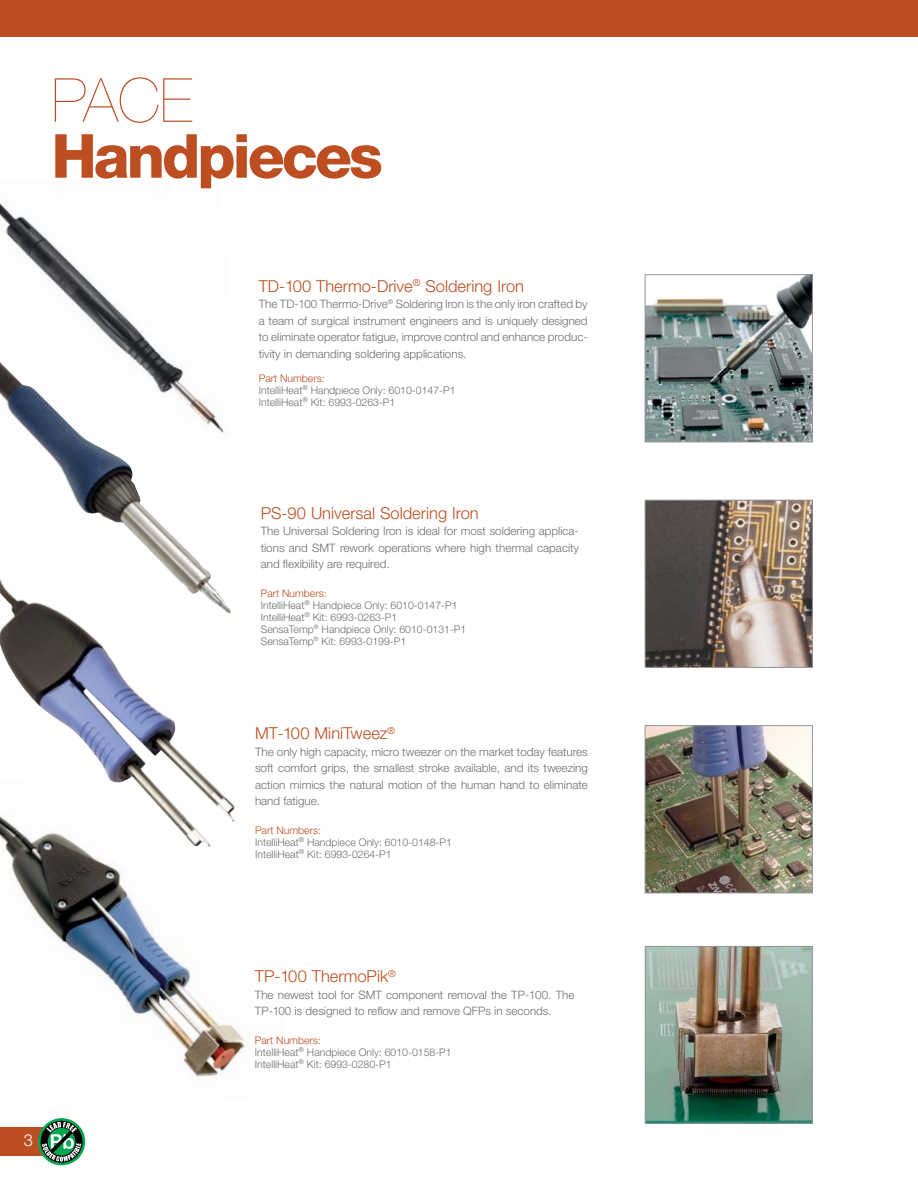
<style>
.page{position:relative;width:918px;height:1188px;background:#fff}
.page>*{position:absolute;margin:0;border:0;box-sizing:border-box;transform-origin:0 0}
.t1{font:800 60.9px "Helvetica Neue";letter-spacing:-.05em;color:#bc4e21}
.t2{font:200 60.9px "Helvetica Neue";color:#bc4e21}
.t3{font:300 16.5px "Helvetica Neue";color:#bc4e21}
.t4{font:300 16.5px "Helvetica Neue";color:#fff}
.t5{font:300 11.7px/16.5px "Helvetica Neue";color:#6d6e71;text-align:justify}
.t6{font:300 10.5px/12px "Helvetica Neue";color:#6d6e71}
.s1{color:#bc4e21}
</style>
<div class="page">
<div style="left:0;top:0;width:918px;height:36px;background:#bc4e21"></div>
<div style="left:0;top:1127px;width:44px;height:29px;background:#bc4e21"></div>
<svg style="left:38px;top:1118px;width:47px;height:47px"></svg>
<div style="left:41px;top:1121px;width:42px;height:42px;border:7px solid #000;border-radius:50%"></div>
<svg style="left:42px;top:1122px;width:39px;height:40px"></svg>
<img style="left:0;top:203px;width:168px;height:159px">
<img style="left:5px;top:847px;width:240px;height:230px">
<img style="left:0;top:614px;width:235px;height:233px">
<img style="left:647px;top:276px;width:164px;height:164px">
<div style="left:645px;top:274px;width:168px;height:168px;border:1px solid #939598"></div>
<img style="left:647px;top:502px;width:164px;height:164px">
<div style="left:645px;top:500px;width:168px;height:168px;border:1px solid #939598"></div>
<img style="left:647px;top:727px;width:164px;height:164px">
<div style="left:645px;top:725px;width:168px;height:168px;border:1px solid #939598"></div>
<img style="left:647px;top:948px;width:164px;height:174px">
<div style="left:645px;top:946px;width:168px;height:178px;border:1px solid #939598"></div>
<img style="left:0;top:362px;width:231px;height:252px">
<h1 class="t2" style="left:52px;top:65px;width:143px">PACE</h1>
<h1 class="t1" style="left:52px;top:120px;width:333px">Handpieces</h1>
<h2 class="t3" style="left:259px;top:276px;width:267px">TD-100 Thermo-Drive<sup>®</sup> Soldering Iron</h2>
<p class="t5" style="left:259px;top:296px;width:330px">The TD-100 Thermo-Drive<sup>®</sup> Soldering Iron is the only iron crafted by a team of surgical instrument engineers and is uniquely designed to eliminate operator fatigue, improve control and enhance produc&shy;tivity in demanding soldering applications.</p>
<p class="t6" style="left:259px;top:372px;width:198px"><span class="s1">Part Numbers:<br></span>IntelliHeat<sup>®</sup> Handpiece Only: 6010-0147-P1<br>IntelliHeat<sup>®</sup> Kit: 6993-0263-P1</p>
<h2 class="t3" style="left:261px;top:503px;width:220px">PS-90 Universal Soldering Iron</h2>
<p class="t5" style="left:261px;top:523px;width:320px">The Universal Soldering Iron is ideal for most soldering applica&shy;tions and SMT rework operations where high thermal capacity and flexibility are required.</p>
<p class="t6" style="left:261px;top:587px;width:207px"><span class="s1">Part Numbers:<br></span>IntelliHeat<sup>®</sup> Handpiece Only: 6010-0147-P1<br>IntelliHeat<sup>®</sup> Kit: 6993-0263-P1<br>SensaTemp<sup>®</sup> Handpiece Only: 6010-0131-P1<br>SensaTemp<sup>®</sup> Kit: 6993-0199-P1</p>
<h2 class="t3" style="left:255px;top:723px;width:142px">MT-100 MiniTweez<sup>®</sup></h2>
<p class="t5" style="left:255px;top:743px;width:334px">The only high capacity, micro tweezer on the market today features soft comfort grips, the smallest stroke available, and its tweezing action mimics the natural motion of the human hand to eliminate hand fatigue.</p>
<p class="t6" style="left:255px;top:824px;width:198px"><span class="s1">Part Numbers:<br></span>IntelliHeat<sup>®</sup> Handpiece Only: 6010-0148-P1<br>IntelliHeat<sup>®</sup> Kit: 6993-0264-P1</p>
<h2 class="t4" style="left:24px;top:1130px;width:11px">3</h2>
<h2 class="t3" style="left:255px;top:966px;width:143px">TP-100 ThermoPik<sup>®</sup></h2>
<p class="t5" style="left:255px;top:986px;width:321px">The newest tool for SMT component removal the TP-100. The<br>TP-100 is designed to reflow and remove QFPs in seconds.</p>
<p class="t6" style="left:255px;top:1034px;width:198px"><span class="s1">Part Numbers:<br></span>IntelliHeat<sup>®</sup> Handpiece Only: 6010-0158-P1<br>IntelliHeat<sup>®</sup> Kit: 6993-0280-P1</p>
</div>
